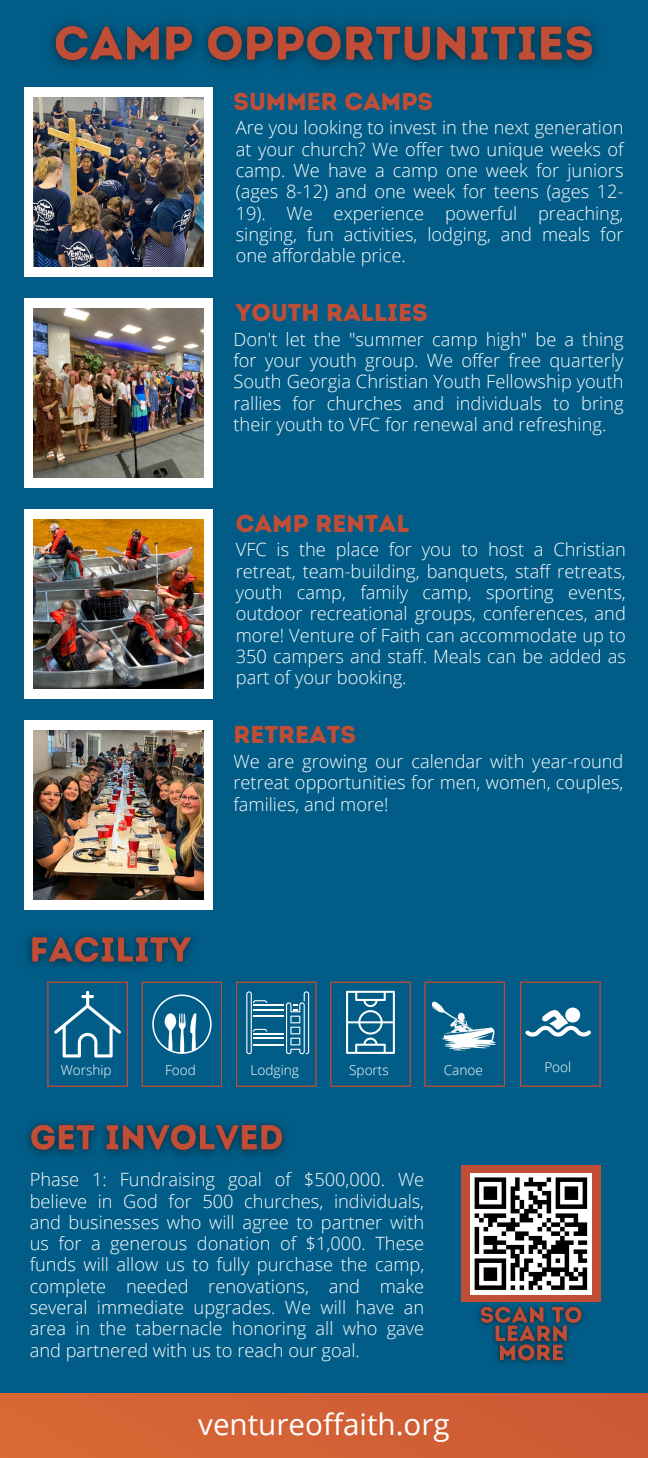
<style>
.page{position:relative;width:648px;height:1458px;background:#015d87}
.page>*{position:absolute;margin:0;border:0;box-sizing:border-box;transform-origin:0 0}
.t1{font:29.7px "Open Sans";color:#fff}
.t2{font:24.53px "Intro Rust Base";color:#c04d35}
.t3{font:300 18.22px/21.4px "Open Sans";color:#fff;text-align:justify}
.t4{font:300 13.72px "Open Sans";color:#fff}
</style>
<div class="page">
<div style="left:24px;top:88px;width:189px;height:189px;background:#fff"></div>
<div style="left:24px;top:298px;width:189px;height:190px;background:#fff"></div>
<img style="left:34px;top:97px;width:169px;height:170px">
<img style="left:34px;top:308px;width:169px;height:170px">
<div style="left:24px;top:509px;width:189px;height:189px;background:#fff"></div>
<img style="left:34px;top:519px;width:169px;height:170px">
<div style="left:24px;top:720px;width:189px;height:189px;background:#fff"></div>
<img style="left:34px;top:730px;width:169px;height:170px">
<div style="left:0;top:1393px;width:648px;height:65px;background:#d26135"></div>
<svg style="left:424px;top:982px;width:81px;height:105px"></svg>
<svg style="left:47px;top:982px;width:81px;height:105px"></svg>
<svg style="left:142px;top:982px;width:80px;height:105px"></svg>
<svg style="left:236px;top:982px;width:81px;height:105px"></svg>
<hr style="left:253px;top:1038px;width:31px;height:1px;background:#fff">
<hr style="left:253px;top:1044px;width:31px;height:1px;background:#fff">
<svg style="left:330px;top:982px;width:81px;height:105px"></svg>
<svg style="left:520px;top:982px;width:81px;height:105px"></svg>
<div style="left:461px;top:1166px;width:140px;height:136px;background:#c04d35"></div>
<div style="left:470px;top:1173px;width:122px;height:121px;background:#fff"></div>
<svg style="left:475px;top:1177px;width:112px;height:113px"></svg>
<div style="left:551px;top:1285px;width:14px;height:5px;background:#000"></div>
<div style="left:569px;top:1285px;width:18px;height:5px;background:#000"></div>
<img style="left:27px;top:933px;width:166px;height:35px">
<img style="left:50px;top:22px;width:547px;height:46px">
<img style="left:27px;top:1122px;width:260px;height:34px">
<img style="left:478px;top:1304px;width:107px;height:60px">
<h5 class="t2" style="left:234px;top:87px;width:201px">SUMMER CAMPS</h5>
<p class="t3" style="left:236px;top:117px;width:389px">Are you looking to invest in the next generation at your church? We offer two unique weeks of camp. We have a camp one week for juniors (ages 8-12) and one week for teens (ages 12- 19). We experience powerful preaching, singing, fun activities, lodging, and meals for one affordable price.</p>
<p class="t2" style="left:236px;top:298px;width:194px">YOUTH RALLIES</p>
<p class="t3" style="left:234px;top:328px;width:392px">Don't let the "summer camp high" be a thing for your youth group. We offer free quarterly South Georgia Christian Youth Fellowship youth rallies for churches and individuals to bring their youth to VFC for renewal and refreshing.</p>
<p class="t2" style="left:236px;top:509px;width:175px">CAMP RENTAL</p>
<p class="t3" style="left:236px;top:538px;width:392px">VFC is the place for you to host a Christian retreat, team-building, banquets, staff retreats, youth camp, family camp, sporting events, outdoor recreational groups, conferences, and more! Venture of Faith can accommodate up to 350 campers and staff. Meals can be added as part of your booking.</p>
<p class="t2" style="left:234px;top:720px;width:124px">RETREATS</p>
<p class="t3" style="left:234px;top:750px;width:392px">We are growing our calendar with year-round retreat opportunities for men, women, couples, families, and more!</p>
<h5 class="t4" style="left:61px;top:1061px;width:52px">Worship</h5>
<p class="t4" style="left:165px;top:1061px;width:32px">Food</p>
<h4 class="t4" style="left:251px;top:1061px;width:50px">Lodging</h4>
<h5 class="t4" style="left:349px;top:1061px;width:41px">Sports</h5>
<h4 class="t4" style="left:444px;top:1061px;width:41px">Canoe</h4>
<p class="t4" style="left:544px;top:1057px;width:28px">Pool</p>
<h4 class="t3" style="left:30px;top:1168px;width:396px">Phase 1: Fundraising goal of $500,000. We believe in God for 500 churches, individuals, and businesses who will agree to partner with us for a generous donation of $1,000. These funds will allow us to fully purchase the camp, complete needed renovations, and make several immediate upgrades. We will have an area in the tabernacle honoring all who gave and partnered with us to reach our goal.</h4>
<p class="t1" style="left:198px;top:1404px;width:253px">ventureoffaith.org</p>
</div>
